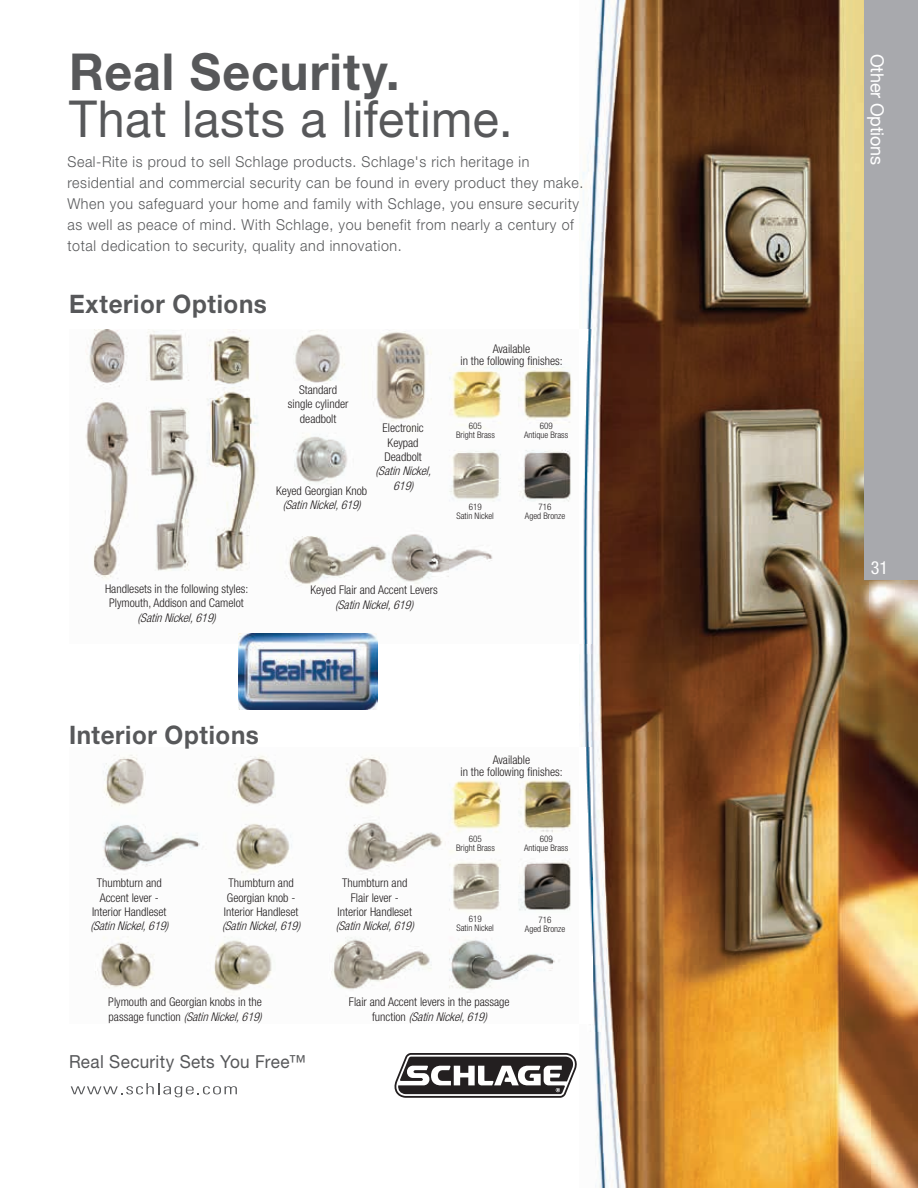
<style>
.page{position:relative;width:918px;height:1188px;background:#fff}
.page>*{position:absolute;margin:0;border:0;box-sizing:border-box;transform-origin:0 0}
.t1{font:51px "Helvetica Neue LT Std";letter-spacing:.01em;color:#57585a;scale:.95 1}
.t2{font:700 51px "Helvetica Neue LT Std";letter-spacing:.02em;color:#57585a;scale:.95 1}
.t3{font:700 25.5px "Helvetica Neue LT Std";letter-spacing:.025em;color:#57585a;scale:.95 1}
.t4{font:18px "Helvetica Neue LT Std";letter-spacing:.015em;color:#57585a;scale:.95 1}
.t5{font:18px "Helvetica Neue";letter-spacing:-.01em;color:#fff}
.t6{font:condensed 18px "Helvetica Neue LT Std";color:#fff}
.t7{font:300 15px/21px "Helvetica Neue LT Std";letter-spacing:.04em;color:#57585a;scale:.95 1}
.t8{font:300 condensed 12px/14.4px "Helvetica Neue LT Std";color:#231f20;text-align:center}
.t9{font:italic 300 condensed 12px/14.4px "Helvetica Neue LT Std";color:#231f20;text-align:center}
.t10{font:300 condensed 9px/9px "Helvetica Neue LT Std";color:#231f20;text-align:center}
.s1{font-style:italic}
</style>
<div class="page">
<img style="left:95px;top:754px;width:477px;height:242px">
<img style="left:85px;top:330px;width:487px;height:314px">
<img style="left:583px;top:0;width:281px;height:516px">
<img style="left:579px;top:516px;width:291px;height:672px">
<img style="left:870px;top:580px;width:48px;height:608px">
<svg style="left:394px;top:1053px;width:183px;height:45px"></svg>
<svg style="left:71px;top:1083px;width:166px;height:14px"></svg>
<div style="left:864px;top:0;width:54px;height:580px;background:#a8a9ad"></div>
<img style="left:239px;top:634px;width:138px;height:76px">
<h1 class="t2" style="left:69px;top:41px;width:350px">Real Security.</h1>
<h1 class="t1" style="left:69px;top:88px;width:468px">That lasts a lifetime.</h1>
<p class="t7" style="left:68px;top:151px;width:545px">Seal-Rite is proud to sell Schlage products. Schlage's rich heritage in residential and commercial security can be found in every product they make.<br>When you safeguard your home and family with Schlage, you ensure security as well as peace of mind. With Schlage, you benefit from nearly a century of total dedication to security, quality and innovation.</p>
<h2 class="t3" style="left:69px;top:288px;width:210px">Exterior Options</h2>
<p class="t8" style="left:288px;top:382px;width:62px">Standard single cylinder deadbolt</p>
<p class="t8" style="left:276px;top:484px;width:93px">Keyed Georgian Knob</p>
<p class="t9" style="left:283px;top:498px;width:80px">(SatinNickel,619)</p>
<p class="t8" style="left:382px;top:421px;width:43px;text-align:left">Electronic<br>Keypad<br>Deadbolt</p>
<p class="t9" style="left:376px;top:464px;width:61px">(SatinNickel,<br>619)</p>
<p class="t8" style="left:461px;top:342px;width:104px;line-height:12px">Available<br>in the following finishes:</p>
<p class="t10" style="left:456px;top:421px;width:40px">605<br>Bright Brass</p>
<p class="t10" style="left:457px;top:502px;width:39px">619<br>Satin Nickel</p>
<p class="t10" style="left:524px;top:421px;width:46px">609<br>Antique Brass</p>
<p class="t10" style="left:525px;top:502px;width:42px">716<br>Aged Bronze</p>
<p class="t8" style="left:105px;top:581px;width:145px">Handlesets in the following styles:<br>Plymouth, Addison and Camelot</p>
<p class="t9" style="left:138px;top:610px;width:80px">(SatinNickel,619)</p>
<p class="t8" style="left:310px;top:583px;width:129px">Keyed Flair and Accent Levers</p>
<p class="t9" style="left:335px;top:597px;width:80px">(SatinNickel,619)</p>
<h2 class="t3" style="left:69px;top:719px;width:201px">Interior Options</h2>
<p class="t8" style="left:92px;top:876px;width:76px">Thumbturn and<br>Accent lever -<br>Interior Handleset</p>
<p class="t9" style="left:90px;top:919px;width:80px">(SatinNickel,619)</p>
<p class="t8" style="left:224px;top:876px;width:76px">Thumbturn and<br>Georgian knob -<br>Interior Handleset</p>
<p class="t9" style="left:222px;top:919px;width:80px">(SatinNickel,619)</p>
<p class="t8" style="left:338px;top:876px;width:76px">Thumbturn and<br>Flair lever -<br>Interior Handleset</p>
<p class="t9" style="left:336px;top:919px;width:80px">(SatinNickel,619)</p>
<p class="t8" style="left:461px;top:753px;width:104px;line-height:12px">Available<br>in the following finishes:</p>
<p class="t10" style="left:456px;top:834px;width:40px">605<br>Bright Brass</p>
<p class="t10" style="left:457px;top:915px;width:39px">619<br>Satin Nickel</p>
<p class="t10" style="left:524px;top:834px;width:46px">609<br>Antique Brass</p>
<p class="t10" style="left:525px;top:915px;width:42px">716<br>Aged Bronze</p>
<p class="t8" style="left:108px;top:995px;width:156px;text-align:left">Plymouth and Georgian knobs in the p assag e fu n ct i o n <span class="s1">(SatinNickel,619)</span></p>
<h3 class="t4" style="left:69px;top:1050px;width:251px">Real Security Sets You Free™</h3>
<p class="t8" style="left:349px;top:995px;width:162px">Flair and Accent levers in the passage f u n c t i o n <span class="s1">(SatinNickel,619)</span></p>
<h3 class="t5" style="left:890px;top:54px;width:113px;rotate:90deg">Other Options</h3>
<h3 class="t6" style="left:871px;top:557px;width:19px">31</h3>
</div>
